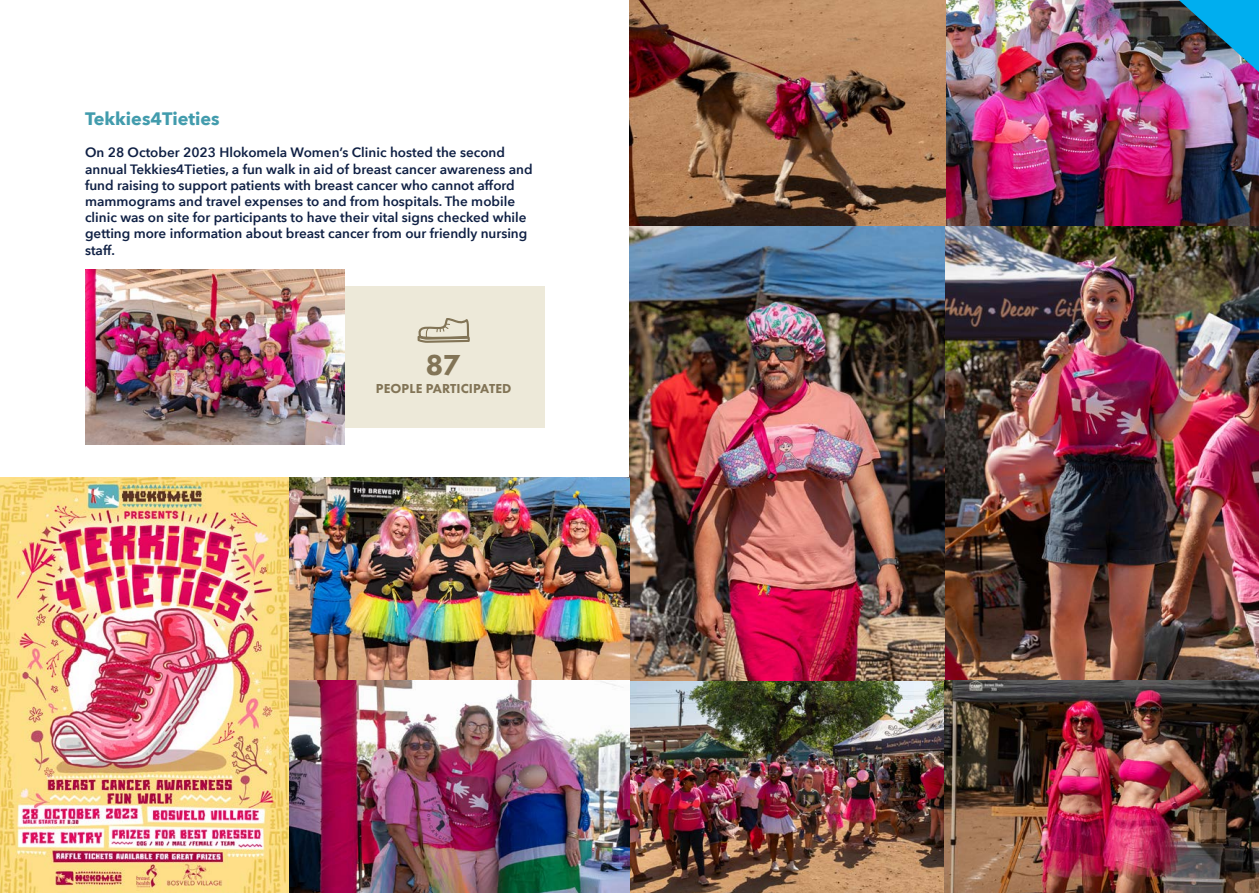
<style>
.page{position:relative;width:1259px;height:893px;background:#fff}
.page>*{position:absolute;margin:0;border:0;box-sizing:border-box;transform-origin:0 0}
.Large_Callout_Text{font:800 30px "Futura PT";color:#827456}
.Body_Copy{font:700 18px "Avenir Next";color:#429cad}
.Body_Copy-2{font:600 13.5px/16.2px "Avenir Next";color:#0f2044}
.Large_Callout_Text-2{font:800 13.5px "Futura PT";letter-spacing:.01em;color:#827456}
</style>
<div class="page">
<img style="left:629px;top:0;width:630px;height:680px">
<img style="left:629px;top:680px;width:630px;height:213px">
<div style="left:241px;top:286px;width:303px;height:142px;background:#ede9d9"></div>
<img style="left:86px;top:270px;width:258px;height:175px">
<img style="left:1178px;top:0;width:81px;height:72px">
<img style="left:0;top:477px;width:629px;height:416px">
<svg style="left:417px;top:318px;width:53px;height:25px"></svg>
<p class="Body_Copy" style="left:85px;top:103px;width:136px">Tekkies4Tieties</p>
<p class="Body_Copy-2" style="left:85px;top:144px;width:449px">On 28 October 2023 Hlokomela Women’s Clinic hosted the second annual Tekkies4Tieties, a fun walk in aid of breast cancer awareness and fund raising to support patients with breast cancer who cannot afford mammograms and travel expenses to and from hospitals. The mobile clinic was on site for participants to have their vital signs checked while getting more information about breast cancer from our friendly nursing staff.</p>
<p class="Large_Callout_Text" style="left:425px;top:346px;width:37px">87</p>
<p class="Large_Callout_Text-2" style="left:376px;top:380px;width:137px">PEOPLE PARTICIPATED</p>
</div>
